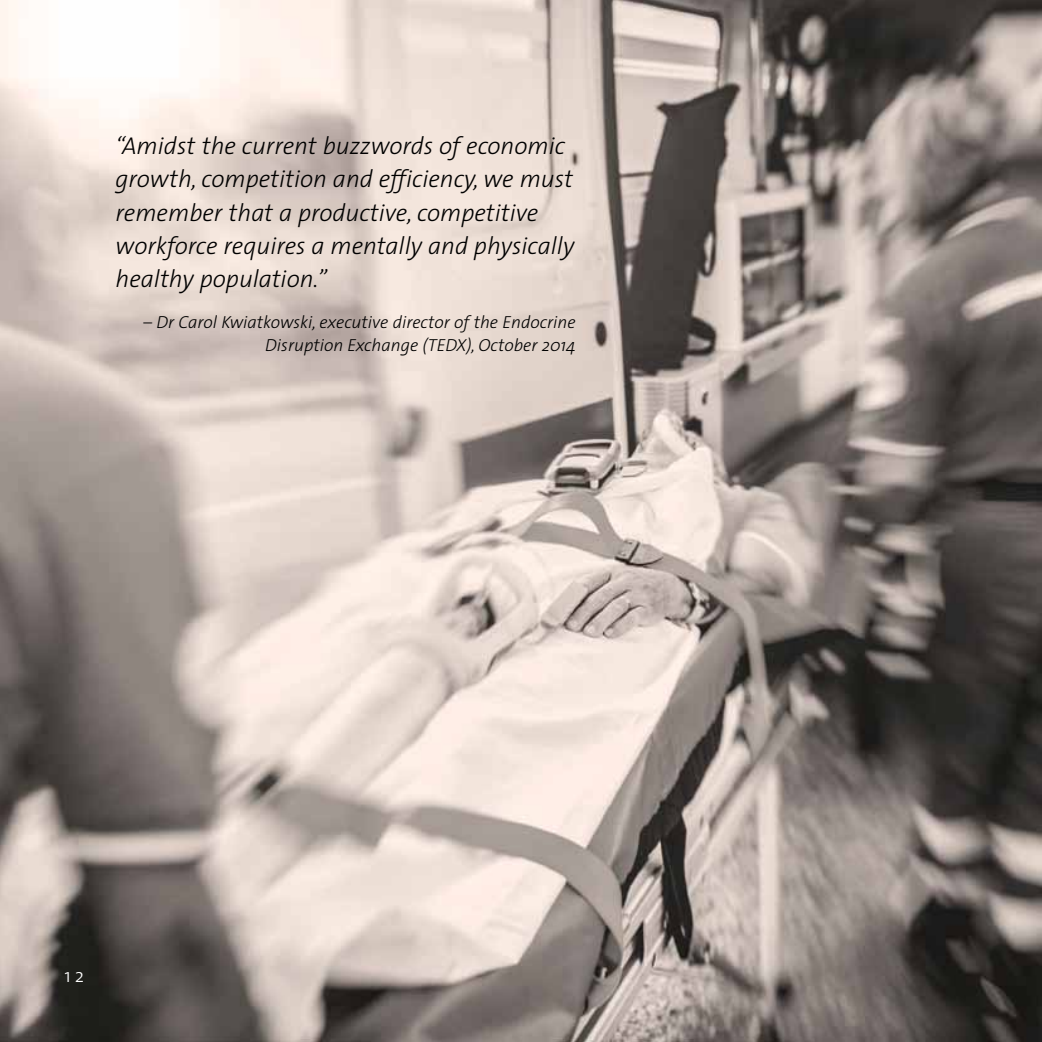
<style>
.page{position:relative;width:1042px;height:1042px;background:#fff}
.page>*{position:absolute;margin:0;border:0;box-sizing:border-box;transform-origin:0 0}
.t1{font:italic 300 24.5px/33.4px "The Sans";color:#000}
.t2{font:300 19.25px "The Sans";color:#fff}
.t3{font:italic 300 17.5px/22.2px "The Sans";color:#000;text-align:right}
</style>
<div class="page">
<img style="left:0;top:0;width:1042px;height:1042px">
<p class="t1" style="left:116px;top:128px;width:460px">“Amidst the current buzzwords of economic growth, competition and efficiency, we must remember that a productive, competitive workforce requires a mentally and physically healthy population.”</p>
<p class="t3" style="left:143px;top:311px;width:434px">– Dr Carol Kwiatkowski, executive director of the Endocrine<br>Disruption Exchange (TEDX), October 2014</p>
<p class="t2" style="left:64px;top:959px;width:21px">12</p>
</div>
